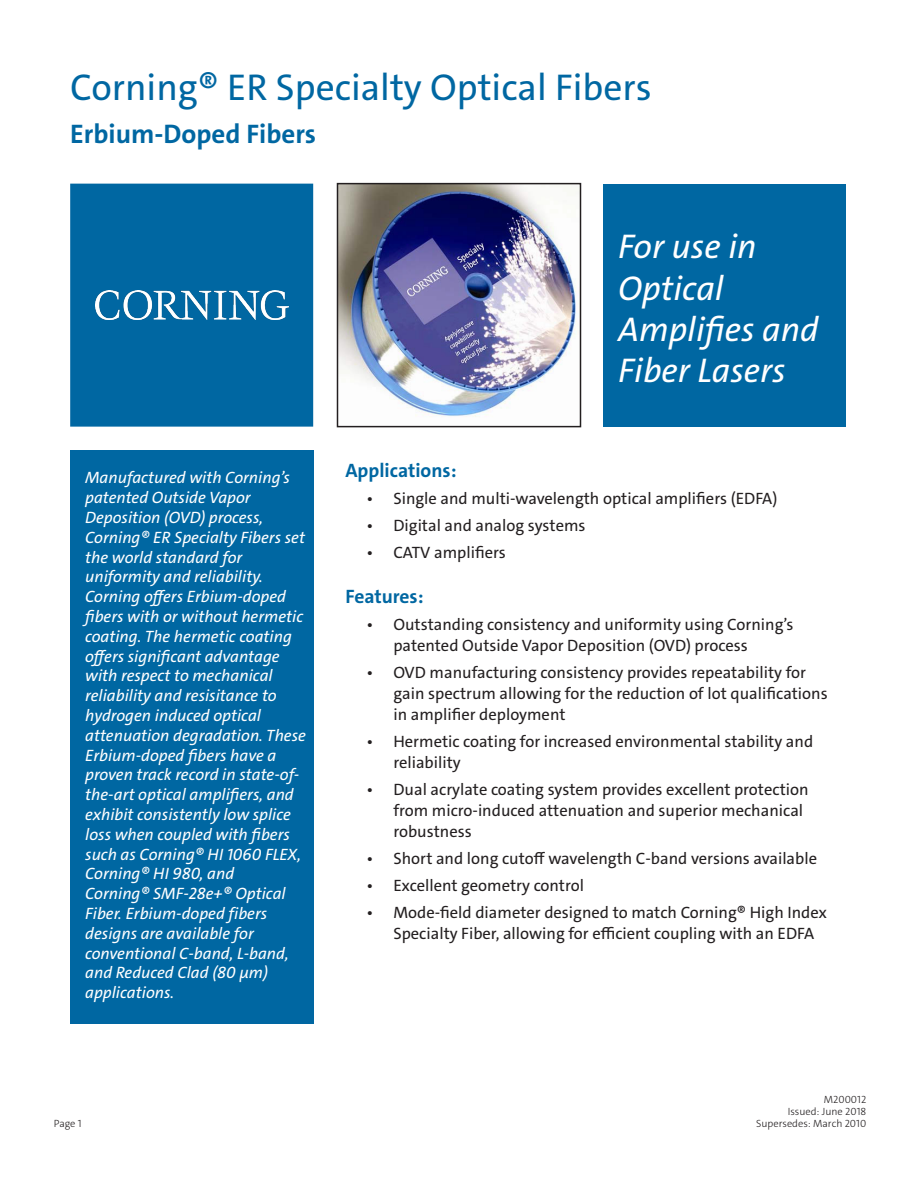
<style>
.page{position:relative;width:918px;height:1188px;background:#fff}
.page>*{position:absolute;margin:0;border:0;box-sizing:border-box;transform-origin:0 0}
.t1{font:37.5px "The Sans C4 s";color:#0067a2}
.t2{font:italic 34.5px/41.4px "The Sans C4 s";color:#fff}
.t3{font:700 27px "The Sans C4 s";color:#0067a2}
.t4{font:700 19.5px "The Sans C4 s";color:#0067a2}
.t5{font:16.5px/21px "The Sans C4 s";color:#231f20}
.t6{font:italic 16.5px/19.8px "The Sans C4 s";color:#fff}
.t7{font:300 10.5px/12px "The Sans C4 s";color:#231f20;text-align:right}
</style>
<div class="page">
<div style="left:70px;top:451px;width:243px;height:573px;background:#0067a2"></div>
<div style="left:603px;top:184px;width:243px;height:243px;background:#0067a2"></div>
<div style="left:71px;top:184px;width:241px;height:242px;background:#0067a2"></div>
<img style="left:95px;top:291px;width:193px;height:28px">
<div style="left:70px;top:184px;width:243px;height:243px;border:2px solid #0067a2"></div>
<img style="left:340px;top:186px;width:238px;height:231px">
<div style="left:337px;top:183px;width:244px;height:244px;border:2px solid #231f20"></div>
<p class="t1" style="left:70px;top:63px;width:583px">Corning® ER Specialty Optical Fibers</p>
<p class="t3" style="left:70px;top:117px;width:248px">Erbium-Doped Fibers</p>
<p class="t6" style="left:85px;top:468px;width:206px">Manufactured with Corning’s patented Outside Vapor</p>
<p class="t6" style="left:85px;top:508px;width:179px">Deposition (OVD) process,</p>
<p class="t6" style="left:85px;top:528px;width:221px">Corning® ER Specialty Fibers set the world standard for</p>
<p class="t6" style="left:85px;top:567px;width:179px">uniformity and reliability.</p>
<p class="t6" style="left:85px;top:587px;width:222px">Corning offers Erbium-doped fibers with or without hermetic coating. The hermetic coating offers significant advantage with respect to mechanical reliability and resisitance to hydrogen induced optical attenuation degradation. These<br>Erbium-doped fibers have a proven track record in state-of&shy;the-art optical amplifiers, and exhibit consistently low splice loss when coupled with fibers such as Corning® HI 1060 FLEX,</p>
<p class="t6" style="left:85px;top:864px;width:151px">Corning® HI 980, and</p>
<p class="t6" style="left:85px;top:884px;width:202px">Corning® SMF-28e+® Optical</p>
<p class="t6" style="left:85px;top:904px;width:184px">Fiber. Erbium-doped fibers</p>
<p class="t6" style="left:85px;top:924px;width:170px">designs are available for</p>
<p class="t6" style="left:85px;top:943px;width:205px">conventional C-band, L-band, and Reduced Clad (80 μm)</p>
<p class="t6" style="left:85px;top:983px;width:91px">applications.</p>
<p class="t7" style="left:54px;top:1118px;width:30px">Page 1</p>
<p class="t2" style="left:618px;top:226px;width:140px">For use in</p>
<p class="t2" style="left:618px;top:267px;width:107px">Optical</p>
<p class="t2" style="left:618px;top:309px;width:202px">Amplifies and<br>Fiber Lasers</p>
<p class="t4" style="left:345px;top:458px;width:113px">Applications:</p>
<p class="t5" style="left:366px;top:488px;width:413px">• Single and multi-wavelength optical amplifiers (EDFA)</p>
<p class="t5" style="left:366px;top:515px;width:221px">• Digital and analog systems</p>
<p class="t5" style="left:366px;top:542px;width:141px">• CATV amplifiers</p>
<p class="t4" style="left:345px;top:584px;width:80px">Features:</p>
<p class="t5" style="left:393px;top:614px;width:402px;text-indent:-27px">• Outstanding consistency and uniformity using Corning’s patented Outside Vapor Deposition (OVD) process</p>
<p class="t5" style="left:393px;top:662px;width:436px;text-indent:-27px">• OVD manufacturing consistency provides repeatability for gain spectrum allowing for the reduction of lot qualifications in amplifier deployment</p>
<p class="t5" style="left:393px;top:731px;width:421px;text-indent:-27px">• Hermetic coating for increased environmental stability and reliability</p>
<p class="t5" style="left:393px;top:779px;width:417px;text-indent:-27px">• Dual acrylate coating system provides excellent protection from micro-induced attenuation and superior mechanical robustness</p>
<p class="t5" style="left:366px;top:848px;width:452px">• Short and long cutoff wavelength C-band versions available</p>
<p class="t5" style="left:366px;top:875px;width:219px">• Excellent geometry control</p>
<p class="t5" style="left:393px;top:902px;width:435px;text-indent:-27px">• Mode-field diameter designed to match Corning® High Index<br>Specialty Fiber, allowing for efficient coupling with an EDFA</p>
<p class="t7" style="left:756px;top:1094px;width:112px">M200012<br>Issued: June 2018<br>Supersedes: March 2010</p>
</div>
